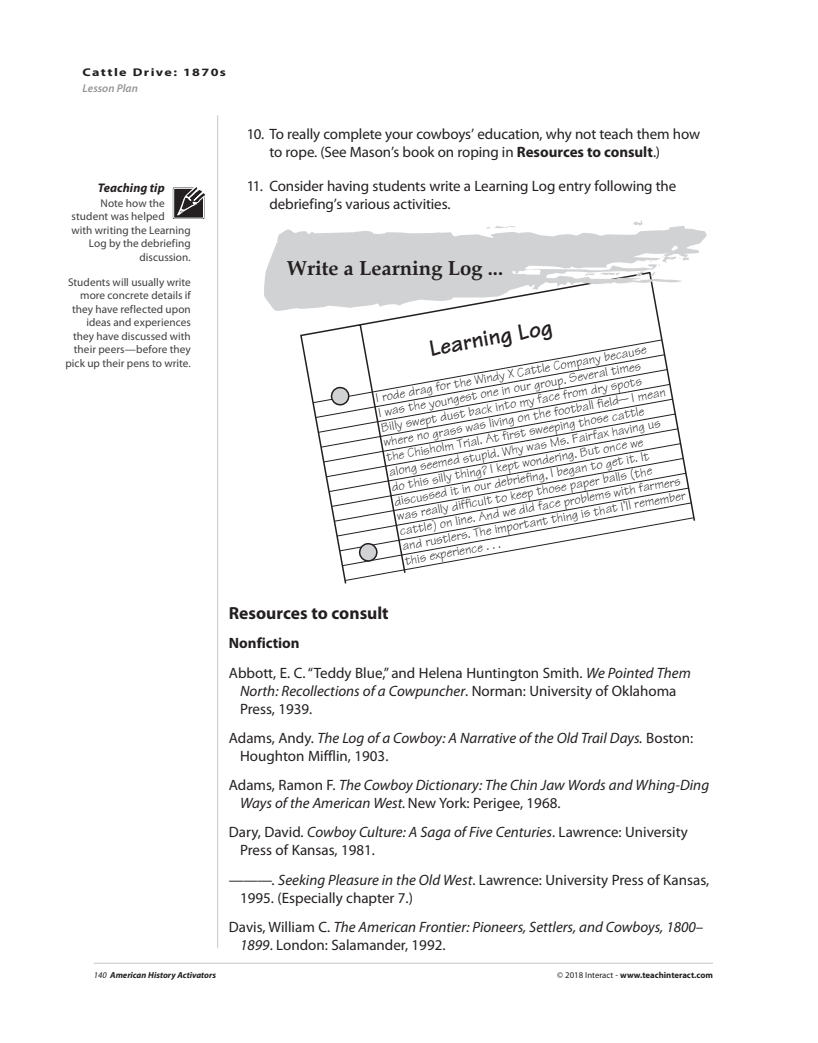
<style>
.page{position:relative;width:818px;height:1043px;background:#fff}
.page>*{position:absolute;margin:0;border:0;box-sizing:border-box;transform-origin:0 0}
.t1{font:700 23.62px "Tekton";color:#231f20}
.t2{font:700 20.38px "Palatino";color:#231f20}
.t3{font:700 17.5px "Myriad Pro";color:#231f20}
.t4{font:15px/18px "Myriad Pro";letter-spacing:-.005em;color:#231f20}
.t5{font:italic 15px/18px "Myriad Pro";color:#231f20}
.t6{font:13.12px/15px "Tekton";color:#231f20}
.t7{font:italic 700 12.5px "Myriad Pro";letter-spacing:.005em;color:#231f20}
.t8{font:11.25px/13.5px "Myriad Pro";letter-spacing:.005em;color:#3e3e3f;text-align:right}
.t9{font:700 11.25px "Myriad Pro";letter-spacing:.1em;color:#231f20;scale:1.25 1}
.t10{font:italic 600 11.25px "Myriad Pro";letter-spacing:.005em;color:#939598}
.t11{font:700 8.75px "Myriad Pro";color:#231f20}
.t12{font:italic 700 8.75px "Myriad Pro";color:#231f20}
.s1{font-weight:700}
.s2{font-style:italic}
.s3{font-style:normal}
.s4{font-weight:400}
</style>
<div class="page">
<hr style="left:217px;top:115px;width:1px;height:833px;background:#d1d2d4">
<hr style="left:94px;top:962px;width:618px;height:1px;background:#d1d2d4">
<div style="left:173px;top:187px;width:31px;height:32px;background:#231f20"></div>
<div style="left:173px;top:188px;width:31px;height:30px;border:1px solid #fff"></div>
<svg style="left:177px;top:187px;width:29px;height:28px"></svg>
<svg style="left:300px;top:313px;width:363px;height:88px"></svg>
<svg style="left:312px;top:339px;width:383px;height:201px"></svg>
<svg style="left:331px;top:387px;width:18px;height:19px"></svg>
<svg style="left:337px;top:519px;width:359px;height:64px"></svg>
<svg style="left:633px;top:221px;width:9px;height:4px"></svg>
<svg style="left:264px;top:225px;width:443px;height:88px;fill:#d1d2d4"></svg>
<svg style="left:636px;top:271px;width:19px;height:6px"></svg>
<svg style="left:585px;top:272px;width:36px;height:4px"></svg>
<p class="t9" style="left:82px;top:65px;width:116px">Cattle Drive: 1870s</p>
<p class="t10" style="left:82px;top:81px;width:57px">Lesson Plan</p>
<p class="t7" style="left:98px;top:180px;width:68px">Teaching tip</p>
<p class="t8" style="left:100px;top:196px;width:66px">Note how the</p>
<p class="t8" style="left:72px;top:210px;width:95px">student was helped</p>
<p class="t8" style="left:71px;top:223px;width:121px">with writing the Learning</p>
<p class="t8" style="left:89px;top:237px;width:104px">Log by the debriefing</p>
<p class="t8" style="left:140px;top:250px;width:53px">discussion.</p>
<p class="t8" style="left:65px;top:275px;width:127px">Students will usually write more concrete details if they have reflected upon ideas and experiences they have discussed with their peers—before they pick up their pens to write.</p>
<p class="t4" style="left:269px;top:124px;width:432px;text-indent:-22px">10. To really complete your cowboys’ education, why not teach them how to rope. (See Mason’s book on roping in <span class="s1">Resources to consult</span>.)</p>
<p class="t4" style="left:269px;top:176px;width:408px;text-indent:-23px">11. Consider having students write a Learning Log entry following the debriefing’s various activities.</p>
<h2 class="t2" style="left:287px;top:255px;width:218px">Write a Learning Log ...</h2>
<h1 class="t1" style="left:427px;top:333px;width:126px;rotate:-10deg">Learning Log</h1>
<p class="t6" style="left:374px;top:390px;width:289px;rotate:-10deg">I rode drag for the Windy X Cattle Company because<br>I was the youngest one in our group. Several times Billy swept dust back into my face from dry spots where no grass was living on the football field—I mean the Chisholm Trial. At first sweeping those cattle along seemed stupid. Why was Ms. Fairfax having us do this silly thing? I kept wondering. But once we discussed it in our debriefing, I began to get it. It<br>was really difficult to keep those paper balls (the cattle) on line. And we did face problems with farmers and rustlers. The important thing is that I’ll remember this experience . . .</p>
<p class="t3" style="left:229px;top:601px;width:161px">Resources to consult</p>
<p class="t4" style="left:229px;top:628px;width:463px;line-height:29.2px"><span class="s1">Nonfiction<br></span>Abbott, E. C. “Teddy Blue,” and Helena Huntington Smith. <span class="s2">We Pointed Them</span></p>
<p class="t4" style="left:240px;top:681px;width:438px"><span class="s2">North: Recollections of a Cowpuncher</span>. Norman: University of Oklahoma<br>Press, 1939.</p>
<p class="t5" style="left:240px;top:728px;width:454px;text-indent:-11px"><span class="s3">Adams, Andy.</span> The Log of a Cowboy: A Narrative of the Old Trail Days. <span class="s3">Boston:<br>Houghton Mifflin, 1903.</span></p>
<p class="t5" style="left:240px;top:775px;width:470px;text-indent:-11px"><span class="s3">Adams, Ramon F.</span> The Cowboy Dictionary: The Chin Jaw Words and Whing-Ding<br>Ways of the American West. <span class="s3">New York: Perigee, 1968.</span></p>
<p class="t4" style="left:240px;top:823px;width:449px;text-indent:-11px">Dary, David. <span class="s2">Cowboy Culture: A Saga of Five Centuries</span>. Lawrence: University<br>Press of Kansas, 1981.</p>
<p class="t4" style="left:240px;top:870px;width:470px;text-indent:-11px">———. <span class="s2">Seeking Pleasure in the Old West</span>. Lawrence: University Press of Kansas,<br>1995. (Especially chapter 7.)</p>
<p class="t5" style="left:240px;top:917px;width:465px;text-indent:-11px"><span class="s3">Davis, William C.</span> The American Frontier: Pioneers, Settlers, and Cowboys, 1800–<br>1899<span class="s3">. London: Salamander, 1992.</span></p>
<p class="t12" style="left:94px;top:969px;width:124px"><span class="s4">140</span> American History Activators</p>
<p class="t11" style="left:557px;top:969px;width:157px"><span class="s4">© 2018 Interact -</span> www.teachinteract.com</p>
</div>
